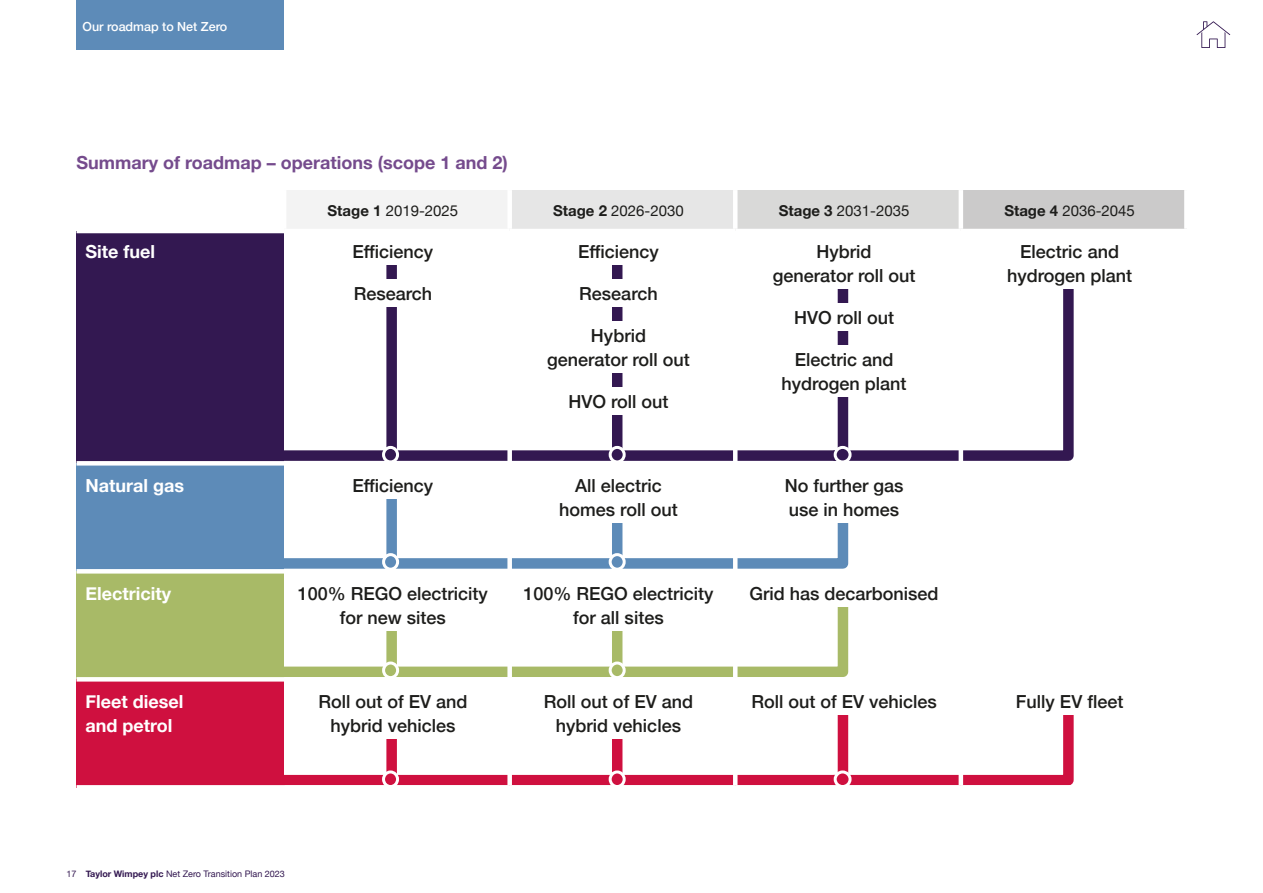
<style>
.page{position:relative;width:1263px;height:893px;background:#fff}
.page>*{position:absolute;margin:0;border:0;box-sizing:border-box;transform-origin:0 0}
.t1{font:500 18px/24px "Helvetica Neue";color:#1d1d1b;text-align:center}
.t2{font:700 18px/24px "Helvetica Neue";color:#fff}
.t3{font:700 18px "Helvetica Neue";color:#754b8d}
.t4{font:15px "Helvetica Neue";color:#1d1d1b}
.t5{font:500 12.45px "Helvetica Neue";color:#fff}
.t6{font:9px "Helvetica Neue";color:#331851}
.s1{font-weight:700}
</style>
<div class="page">
<div style="left:77px;top:0;width:207px;height:49px;background:#5d8bb8"></div>
<svg style="left:284px;top:715px;width:790px;height:70px"></svg>
<div style="left:382px;top:770px;width:17px;height:18px;border:3px solid #fff;border-radius:50%"></div>
<div style="left:609px;top:770px;width:17px;height:18px;border:3px solid #fff;border-radius:50%"></div>
<svg style="left:628px;top:450px;width:195px;height:11px;background:#3c2259"></svg>
<svg style="left:402px;top:265px;width:226px;height:196px"></svg>
<svg style="left:284px;top:265px;width:118px;height:196px"></svg>
<svg style="left:823px;top:289px;width:251px;height:172px"></svg>
<div style="left:382px;top:446px;width:17px;height:17px;border:3px solid #fff;border-radius:50%"></div>
<div style="left:609px;top:446px;width:17px;height:17px;border:3px solid #fff;border-radius:50%"></div>
<div style="left:834px;top:446px;width:17px;height:17px;border:3px solid #fff;border-radius:50%"></div>
<div style="left:834px;top:770px;width:17px;height:18px;border:3px solid #fff;border-radius:50%"></div>
<svg style="left:284px;top:499px;width:565px;height:70px"></svg>
<div style="left:609px;top:553px;width:17px;height:18px;border:3px solid #fff;border-radius:50%"></div>
<div style="left:382px;top:553px;width:17px;height:18px;border:3px solid #fff;border-radius:50%"></div>
<svg style="left:284px;top:607px;width:565px;height:70px"></svg>
<div style="left:609px;top:661px;width:17px;height:18px;border:3px solid #fff;border-radius:50%"></div>
<div style="left:382px;top:661px;width:17px;height:18px;border:3px solid #fff;border-radius:50%"></div>
<div style="left:284px;top:190px;width:226px;height:41px;background:#f3f3f3"></div>
<div style="left:510px;top:190px;width:225px;height:41px;background:#e6e6e6"></div>
<div style="left:735px;top:190px;width:226px;height:41px;background:#d9d9d8"></div>
<div style="left:961px;top:190px;width:225px;height:41px;background:#cbcaca"></div>
<div style="left:77px;top:231px;width:207px;height:232px;background:#331851"></div>
<div style="left:77px;top:463px;width:207px;height:108px;background:#5d8bb8"></div>
<div style="left:77px;top:571px;width:207px;height:108px;background:#a8ba67"></div>
<div style="left:77px;top:679px;width:207px;height:108px;background:#cf103f"></div>
<hr style="left:282px;top:190px;width:4px;height:39px;background:#fff">
<div style="left:507px;top:190px;width:5px;height:39px;background:#fff"></div>
<hr style="left:733px;top:190px;width:4px;height:39px;background:#fff">
<div style="left:958px;top:190px;width:5px;height:39px;background:#fff"></div>
<div style="left:1184px;top:190px;width:5px;height:39px;background:#fff"></div>
<hr style="left:77px;top:229px;width:207px;height:4px;background:#fff">
<hr style="left:284px;top:229px;width:226px;height:4px;background:#fff">
<hr style="left:510px;top:229px;width:225px;height:4px;background:#fff">
<hr style="left:735px;top:229px;width:226px;height:4px;background:#fff">
<hr style="left:961px;top:229px;width:228px;height:4px;background:#fff">
<div style="left:77px;top:461px;width:207px;height:5px;background:#fff"></div>
<div style="left:77px;top:569px;width:207px;height:5px;background:#fff"></div>
<div style="left:77px;top:677px;width:207px;height:5px;background:#fff"></div>
<div style="left:77px;top:785px;width:207px;height:5px;background:#fff"></div>
<div style="left:507px;top:233px;width:5px;height:228px;background:#fff"></div>
<hr style="left:733px;top:233px;width:4px;height:228px;background:#fff">
<div style="left:958px;top:233px;width:5px;height:228px;background:#fff"></div>
<div style="left:284px;top:461px;width:226px;height:5px;background:#fff"></div>
<div style="left:510px;top:461px;width:225px;height:5px;background:#fff"></div>
<div style="left:507px;top:466px;width:5px;height:103px;background:#fff"></div>
<div style="left:735px;top:461px;width:226px;height:5px;background:#fff"></div>
<hr style="left:733px;top:466px;width:4px;height:103px;background:#fff">
<div style="left:284px;top:569px;width:226px;height:5px;background:#fff"></div>
<div style="left:510px;top:569px;width:225px;height:5px;background:#fff"></div>
<div style="left:507px;top:574px;width:5px;height:103px;background:#fff"></div>
<hr style="left:733px;top:574px;width:4px;height:103px;background:#fff">
<div style="left:284px;top:677px;width:226px;height:5px;background:#fff"></div>
<div style="left:510px;top:677px;width:225px;height:5px;background:#fff"></div>
<div style="left:507px;top:682px;width:5px;height:103px;background:#fff"></div>
<hr style="left:733px;top:682px;width:4px;height:103px;background:#fff">
<div style="left:958px;top:682px;width:5px;height:103px;background:#fff"></div>
<div style="left:284px;top:785px;width:226px;height:5px;background:#fff"></div>
<div style="left:510px;top:785px;width:225px;height:5px;background:#fff"></div>
<div style="left:735px;top:785px;width:226px;height:5px;background:#fff"></div>
<div style="left:290px;top:279px;width:206px;height:28px;background:#fff"></div>
<div style="left:516px;top:279px;width:205px;height:28px;background:#fff"></div>
<div style="left:516px;top:321px;width:205px;height:52px;background:#fff"></div>
<div style="left:516px;top:387px;width:205px;height:28px;background:#fff"></div>
<div style="left:741px;top:303px;width:206px;height:28px;background:#fff"></div>
<div style="left:741px;top:345px;width:206px;height:52px;background:#fff"></div>
<div style="left:516px;top:471px;width:205px;height:52px;background:#fff"></div>
<div style="left:741px;top:471px;width:206px;height:52px;background:#fff"></div>
<div style="left:290px;top:579px;width:206px;height:52px;background:#fff"></div>
<div style="left:516px;top:579px;width:205px;height:52px;background:#fff"></div>
<div style="left:290px;top:687px;width:206px;height:52px;background:#fff"></div>
<div style="left:516px;top:687px;width:205px;height:52px;background:#fff"></div>
<svg style="left:1196px;top:21px;width:34px;height:27px"></svg>
<p class="t5" style="left:83px;top:17px;width:146px">Our roadmap to Net Zero</p>
<p class="t3" style="left:77px;top:149px;width:433px">Summary of roadmap – operations (scope 1 and 2)</p>
<p class="t4" style="left:328px;top:200px;width:132px"><span class="s1">Stage 1</span> 2019-2025</p>
<p class="t4" style="left:553px;top:200px;width:132px"><span class="s1">Stage 2</span> 2026-2030</p>
<p class="t4" style="left:779px;top:200px;width:132px"><span class="s1">Stage 3</span> 2031-2035</p>
<p class="t4" style="left:1004px;top:200px;width:132px"><span class="s1">Stage 4</span> 2036-2045</p>
<p class="t2" style="left:86px;top:240px;width:71px">Site fuel</p>
<p class="t1" style="left:352px;top:238px;width:82px">Efficiency</p>
<p class="t1" style="left:354px;top:280px;width:80px">Research</p>
<p class="t1" style="left:578px;top:238px;width:82px">Efficiency</p>
<p class="t1" style="left:579px;top:280px;width:80px">Research</p>
<p class="t1" style="left:547px;top:322px;width:144px">Hybrid<br>generator roll out</p>
<p class="t1" style="left:568px;top:388px;width:102px">HVO roll out</p>
<p class="t1" style="left:773px;top:238px;width:144px">Hybrid<br>generator roll out</p>
<p class="t1" style="left:794px;top:304px;width:102px">HVO roll out</p>
<p class="t1" style="left:781px;top:346px;width:127px">Electric and hydrogen plant</p>
<p class="t1" style="left:1007px;top:238px;width:127px">Electric and hydrogen plant</p>
<p class="t2" style="left:86px;top:474px;width:100px">Natural gas</p>
<p class="t1" style="left:352px;top:472px;width:82px">Efficiency</p>
<p class="t1" style="left:559px;top:472px;width:120px">All electric homes roll out</p>
<p class="t1" style="left:785px;top:472px;width:120px;text-align:left">No further gas use in homes</p>
<p class="t2" style="left:86px;top:582px;width:87px">Electricity</p>
<p class="t1" style="left:298px;top:580px;width:192px">100% REGO electricity for new sites</p>
<p class="t1" style="left:523px;top:580px;width:192px">100% REGO electricity for all sites</p>
<p class="t1" style="left:749px;top:580px;width:191px">Grid has decarbonised</p>
<p class="t2" style="left:86px;top:690px;width:99px">Fleet diesel and petrol</p>
<p class="t1" style="left:318px;top:688px;width:151px">Roll out of EV and hybrid vehicles</p>
<p class="t1" style="left:544px;top:688px;width:151px">Roll out of EV and hybrid vehicles</p>
<p class="t1" style="left:751px;top:688px;width:187px">Roll out of EV vehicles</p>
<p class="t1" style="left:1016px;top:688px;width:109px">Fully EV fleet</p>
<p class="t6" style="left:67px;top:867px;width:220px">17 <span class="s1">Taylor Wimpey plc</span> Net Zero Transition Plan 2023</p>
</div>
